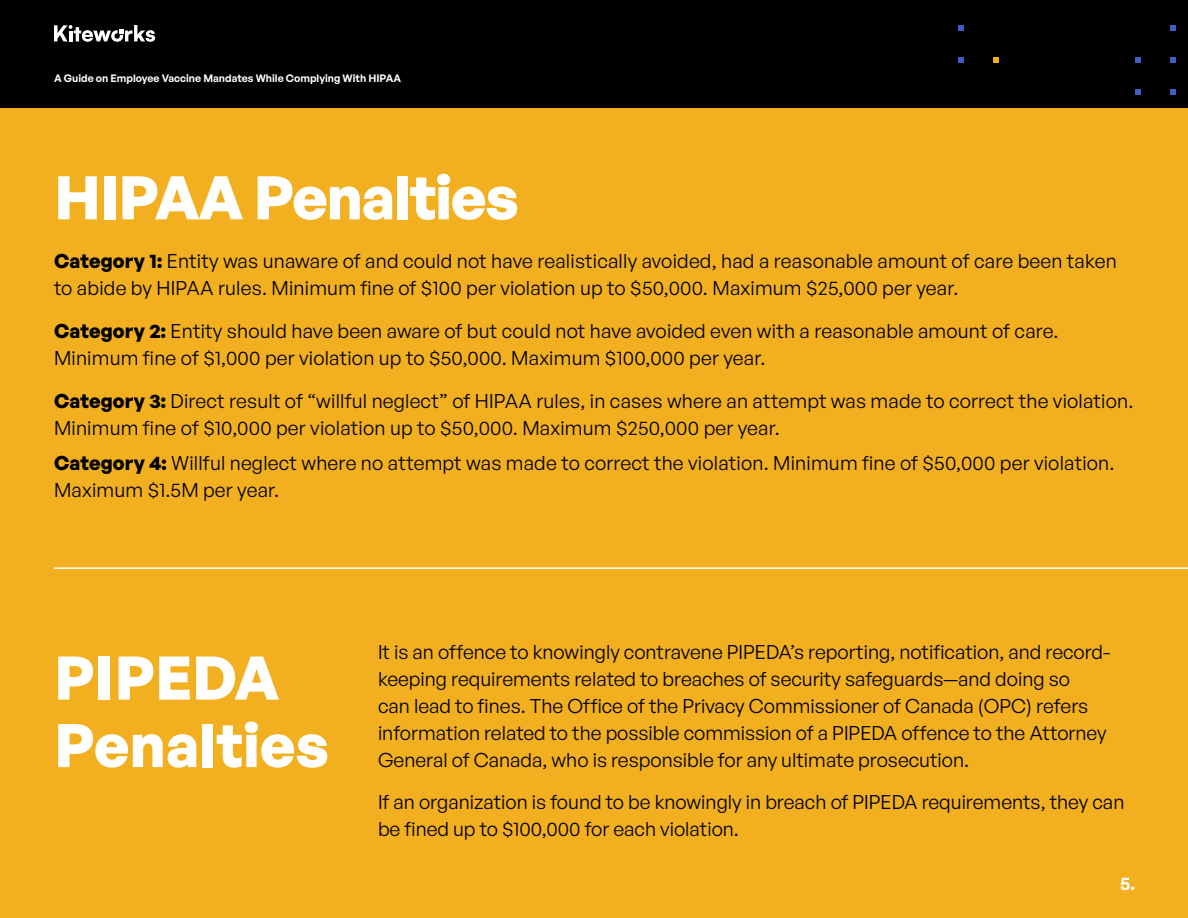
<style>
.page{position:relative;width:1188px;height:918px;background:#000}
.page>*{position:absolute;margin:0;border:0;box-sizing:border-box;transform-origin:0 0}
.t1{font:700 60px/67.5px "General Sans";color:#fff}
.t2{font:700 60px "General Sans";letter-spacing:-.02em;color:#fff}
.t3{font:19.5px/27px "General Sans";color:#000}
.t4{font:600 18px "General Sans";color:#fff}
.t5{font:600 10.5px "General Sans";color:#fff}
.s1{font-weight:700}
</style>
<div class="page">
<svg style="left:54px;top:25px;width:101px;height:17px"></svg>
<svg style="left:1135px;top:89px;width:6px;height:6px"></svg>
<svg style="left:1170px;top:89px;width:6px;height:6px"></svg>
<svg style="left:1170px;top:57px;width:6px;height:6px"></svg>
<svg style="left:1135px;top:57px;width:6px;height:6px"></svg>
<svg style="left:994px;top:57px;width:5px;height:6px"></svg>
<svg style="left:958px;top:57px;width:6px;height:6px"></svg>
<svg style="left:1170px;top:25px;width:6px;height:6px"></svg>
<svg style="left:958px;top:25px;width:6px;height:6px"></svg>
<div style="left:0;top:108px;width:1188px;height:810px;background:#f2b021"></div>
<hr style="left:54px;top:567px;width:1134px;height:2px;background:#fff">
<p class="t5" style="left:54px;top:72px;width:349px">A Guide on Employee Vaccine Mandates While Complying With HIPAA</p>
<h1 class="t2" style="left:54px;top:159px;width:466px">HIPAA Penalties</h1>
<p class="t3" style="left:54px;top:247px;width:1064px"><span class="s1">Category 1:</span> Entity was unaware of and could not have realistically avoided, had a reasonable amount of care been taken to abide by HIPAA rules. Minimum fine of $100 per violation up to $50,000. Maximum $25,000 per year.</p>
<p class="t3" style="left:54px;top:317px;width:1006px"><span class="s1">Category 2:</span> Entity should have been aware of but could not have avoided even with a reasonable amount of care.<br>Minimum fine of $1,000 per violation up to $50,000. Maximum $100,000 per year.</p>
<p class="t3" style="left:54px;top:386px;width:1081px"><span class="s1">Category 3:</span> Direct result of “willful neglect” of HIPAA rules, in cases where an attempt was made to correct the violation.<br>Minimum fine of $10,000 per violation up to $50,000. Maximum $250,000 per year.</p>
<p class="t3" style="left:54px;top:449px;width:1062px"><span class="s1">Category 4:</span> Willful neglect where no attempt was made to correct the violation. Minimum fine of $50,000 per violation.<br>Maximum $1.5M per year.</p>
<h1 class="t1" style="left:54px;top:643px;width:276px">PIPEDA<br>Penalties</h1>
<p class="t3" style="left:378px;top:638px;width:734px">It is an offence to knowingly contravene PIPEDA’s reporting, notification, and record&shy;keeping requirements related to breaches of security safeguards—and doing so<br>can lead to fines. The Office of the Privacy Commissioner of Canada (OPC) refers information related to the possible commission of a PIPEDA offence to the Attorney General of Canada, who is responsible for any ultimate prosecution.</p>
<p class="t3" style="left:378px;top:788px;width:748px">If an organization is found to be knowingly in breach of PIPEDA requirements, they can be fined up to $100,000 for each violation.</p>
<p class="t4" style="left:1120px;top:872px;width:17px">5.</p>
</div>
